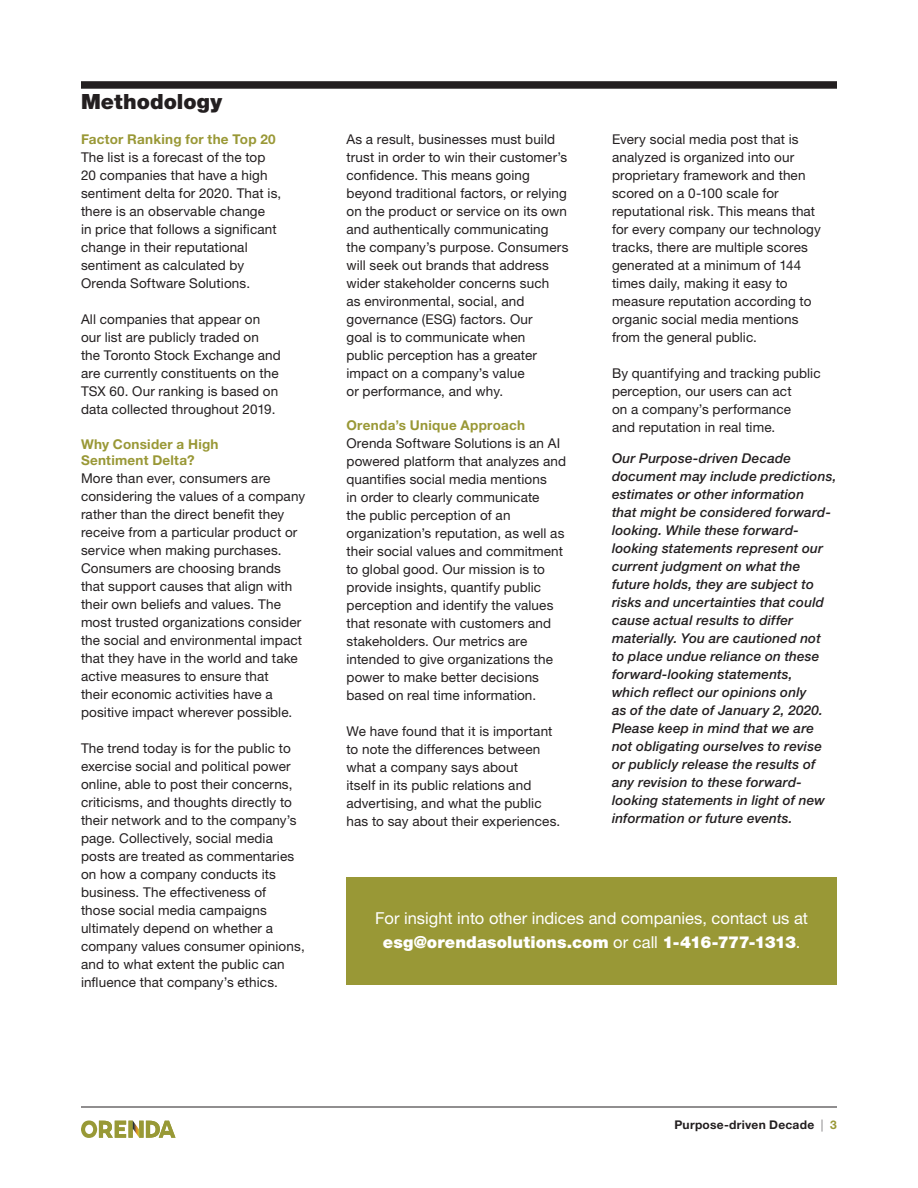
<style>
.page{position:relative;width:918px;height:1188px;background:#fff}
.page>*{position:absolute;margin:0;border:0;box-sizing:border-box;transform-origin:0 0}
.h4_Black_14_13_5pt_R{font:900 21px "Helvetica Neue LT Std";color:#231f20}
.p1_Roman_9_12{font:16.5px/24px "Helvetica Neue LT Std";color:#fff;text-align:center}
.p1_Roman_9_12-2{font:13.5px/18px "Helvetica Neue LT Std";letter-spacing:.01em;color:#231f20}
.p1_Roman_9_12-3{font:italic 500 13.5px/18px "Helvetica Neue LT Std";letter-spacing:.015em;color:#231f20}
.h6_Bold_9_11{font:700 13.5px/16.5px "Helvetica Neue LT Std";letter-spacing:.02em;color:#999836}
.t1{font:700 12px "Helvetica Neue LT Std";letter-spacing:.02em;color:#231f20}
.s1{font-weight:900}
.s2{font-weight:100}
.s3{color:#999836}
</style>
<div class="page">
<hr style="left:81px;top:1107px;width:756px;height:1px;background:#231f20">
<svg style="left:81px;top:1120px;width:94px;height:18px"></svg>
<div style="left:346px;top:877px;width:491px;height:108px;background:#999836"></div>
<div style="left:81px;top:81px;width:756px;height:8px;background:#231f20"></div>
<p class="h4_Black_14_13_5pt_R" style="left:81px;top:89px;width:143px">Methodology</p>
<p class="h6_Bold_9_11" style="left:81px;top:131px;width:196px">Factor Ranking for the Top 20</p>
<p class="p1_Roman_9_12-2" style="left:81px;top:148px;width:202px">The list is a forecast of the top<br>20 companies that have a high sentiment delta for 2020. That is, there is an observable change<br>in price that follows a significant change in their reputational sentiment as calculated by<br>Orenda Software Solutions.</p>
<p class="p1_Roman_9_12-2" style="left:81px;top:310px;width:201px">All companies that appear on our list are publicly traded on the Toronto Stock Exchange and are currently constituents on the<br>TSX 60. Our ranking is based on data collected throughout 2019.</p>
<p class="h6_Bold_9_11" style="left:81px;top:436px;width:139px">Why Consider a High<br>Sentiment Delta?</p>
<p class="p1_Roman_9_12-2" style="left:81px;top:469px;width:226px">More than ever, consumers are considering the values of a company rather than the direct benefit they receive from a particular product or service when making purchases.<br>Consumers are choosing brands that support causes that align with their own beliefs and values. The most trusted organizations consider the social and environmental impact that they have in the world and take active measures to ensure that<br>their economic activities have a positive impact wherever possible.</p>
<p class="p1_Roman_9_12-2" style="left:81px;top:739px;width:225px">The trend today is for the public to exercise social and political power online, able to post their concerns, criticisms, and thoughts directly to their network and to the company’s page. Collectively, social media posts are treated as commentaries on how a company conducts its business. The effectiveness of<br>those social media campaigns ultimately depend on whether a company values consumer opinions, and to what extent the public can influence that company’s ethics.</p>
<p class="p1_Roman_9_12-2" style="left:346px;top:130px;width:224px">As a result, businesses must build trust in order to win their customer’s confidence. This means going beyond traditional factors, or relying on the product or service on its own and authentically communicating the company’s purpose. Consumers will seek out brands that address wider stakeholder concerns such<br>as environmental, social, and governance (ESG) factors. Our<br>goal is to communicate when<br>public perception has a greater impact on a company’s value<br>or performance, and why.</p>
<p class="h6_Bold_9_11" style="left:346px;top:417px;width:180px">Orenda’s Unique Approach</p>
<p class="p1_Roman_9_12-2" style="left:346px;top:434px;width:221px">Orenda Software Solutions is an AI powered platform that analyzes and quantifies social media mentions<br>in order to clearly communicate<br>the public perception of an organization’s reputation, as well as their social values and commitment to global good. Our mission is to provide insights, quantify public perception and identify the values that resonate with customers and stakeholders. Our metrics are intended to give organizations the power to make better decisions based on real time information.</p>
<p class="p1_Roman_9_12-2" style="left:346px;top:722px;width:215px">We have found that it is important to note the differences between what a company says about<br>itself in its public relations and advertising, and what the public has to say about their experiences.</p>
<p class="p1_Roman_9_12-2" style="left:612px;top:130px;width:210px">Every social media post that is analyzed is organized into our proprietary framework and then scored on a 0-100 scale for reputational risk. This means that for every company our technology tracks, there are multiple scores generated at a minimum of 144 times daily, making it easy to measure reputation according to organic social media mentions from the general public.</p>
<p class="p1_Roman_9_12-2" style="left:612px;top:364px;width:210px">By quantifying and tracking public perception, our users can act<br>on a company’s performance<br>and reputation in real time.</p>
<p class="p1_Roman_9_12-3" style="left:612px;top:449px;width:226px">Our Purpose-driven Decade document may include predictions, estimates or other information<br>that might be considered forward&shy;looking. While these forward&shy;looking statements represent our current judgment on what the future holds, they are subject to risks and uncertainties that could cause actual results to differ materially. You are cautioned not to place undue reliance on these forward-looking statements,<br>which reflect our opinions only<br>as of the date of January 2, 2020.<br>Please keep in mind that we are not obligating ourselves to revise or publicly release the results of any revision to these forward&shy;looking statements in light of new information or future events.</p>
<p class="p1_Roman_9_12" style="left:375px;top:906px;width:434px">For insight into other indices and companies, contact us at <span class="s1">esg@orendasolutions.com</span> or call <span class="s1">1-416-777-1313</span>.</p>
<p class="t1" style="left:674px;top:1117px;width:164px">Purpose-driven Decade <span class="s2">|</span> <span class="s3">3</span></p>
</div>
